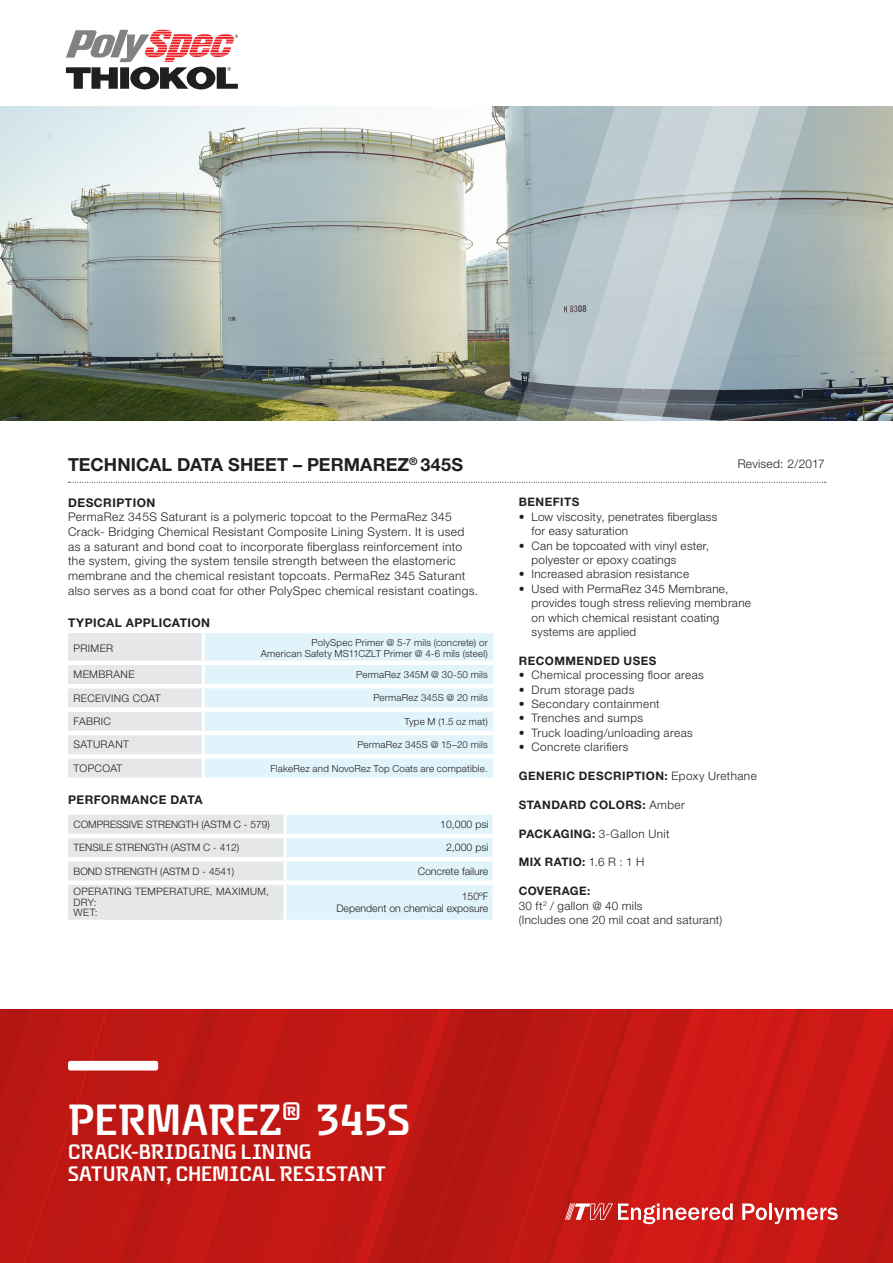
<style>
.page{position:relative;width:893px;height:1263px;background:#fff}
.page>*{position:absolute;margin:0;border:0;box-sizing:border-box;transform-origin:0 0}
.t1{font:600 45.3px "Safety";letter-spacing:.005em;color:#fff}
.t2{font:600 21.75px "Safety";letter-spacing:.015em;color:#fff}
.t3{font:700 18px "Helvetica Neue LT Std";letter-spacing:.005em;color:#231f20}
.t4{font:300 12px/14.7px "Helvetica Neue LT Std";letter-spacing:.035em;color:#231f20}
.t5{font:700 12px "Helvetica Neue LT Std";letter-spacing:.04em;color:#231f20}
.t6{font:300 11.7px/14.4px "Helvetica Neue LT Std";letter-spacing:.025em;color:#231f20}
.t7{font:700 11.7px "Helvetica Neue LT Std";letter-spacing:.04em;color:#231f20}
.t8{font:300 10.5px "Helvetica Neue LT Std";color:#231f20}
.t9{font:300 10.5px "Helvetica Neue LT Std";letter-spacing:.04em;color:#231f20}
.t10{font:300 10.5px "Helvetica Neue LT Std";letter-spacing:.035em;color:#231f20}
.t11{font:300 10.5px "Helvetica Neue LT Std";letter-spacing:.025em;color:#231f20}
.t12{font:300 10.2px "Helvetica Neue LT Std";color:#231f20}
.t13{font:300 10.2px/10.5px "Helvetica Neue LT Std";letter-spacing:.04em;color:#231f20}
.t14{font:300 9.75px "Helvetica Neue LT Std";letter-spacing:.02em;color:#231f20}
.s1{font-weight:300}
.s2{font-weight:700}
</style>
<div class="page">
<img style="left:0;top:106px;width:893px;height:315px">
<img style="left:0;top:1010px;width:893px;height:253px">
<div style="left:68px;top:1061px;width:90px;height:9px;background:#fff;border-radius:3px"></div>
<svg style="left:68px;top:482px;width:758px;height:1px"></svg>
<svg style="left:66px;top:30px;width:172px;height:59px"></svg>
<svg style="left:68px;top:633px;width:425px;height:144px;background:#e2f0f6"></svg>
<hr style="left:202px;top:633px;width:3px;height:28px;background:#fff">
<hr style="left:202px;top:665px;width:3px;height:19px;background:#fff">
<hr style="left:202px;top:688px;width:3px;height:19px;background:#fff">
<hr style="left:202px;top:712px;width:3px;height:19px;background:#fff">
<hr style="left:202px;top:735px;width:3px;height:19px;background:#fff">
<hr style="left:202px;top:759px;width:3px;height:18px;background:#fff">
<hr style="left:68px;top:661px;width:135px;height:4px;background:#fff">
<hr style="left:203px;top:661px;width:290px;height:4px;background:#fff">
<hr style="left:68px;top:684px;width:135px;height:4px;background:#fff">
<hr style="left:203px;top:684px;width:290px;height:4px;background:#fff">
<div style="left:68px;top:707px;width:135px;height:5px;background:#fff"></div>
<div style="left:203px;top:707px;width:290px;height:5px;background:#fff"></div>
<hr style="left:68px;top:731px;width:135px;height:4px;background:#fff">
<hr style="left:203px;top:731px;width:290px;height:4px;background:#fff">
<div style="left:68px;top:754px;width:135px;height:5px;background:#fff"></div>
<div style="left:203px;top:754px;width:290px;height:5px;background:#fff"></div>
<svg style="left:68px;top:815px;width:424px;height:105px;background:#e3edf2"></svg>
<hr style="left:283px;top:815px;width:3px;height:19px;background:#fff">
<hr style="left:283px;top:838px;width:3px;height:19px;background:#fff">
<hr style="left:283px;top:861px;width:3px;height:19px;background:#fff">
<hr style="left:283px;top:885px;width:3px;height:35px;background:#fff">
<hr style="left:68px;top:834px;width:217px;height:4px;background:#fff">
<hr style="left:285px;top:834px;width:207px;height:4px;background:#fff">
<hr style="left:68px;top:857px;width:217px;height:4px;background:#fff">
<hr style="left:285px;top:857px;width:207px;height:4px;background:#fff">
<div style="left:68px;top:880px;width:217px;height:5px;background:#fff"></div>
<div style="left:285px;top:880px;width:207px;height:5px;background:#fff"></div>
<svg style="left:565px;top:1203px;width:168px;height:21px"></svg>
<svg style="left:742px;top:1203px;width:25px;height:17px"></svg>
<hr style="left:769px;top:1203px;width:3px;height:17px;background:#fff">
<svg style="left:774px;top:1207px;width:64px;height:17px"></svg>
<svg style="left:463px;top:106px;width:13px;height:315px"></svg>
<svg style="left:476px;top:106px;width:349px;height:315px;background:#aab6ba"></svg>
<p class="t3" style="left:68px;top:453px;width:397px">TECHNICAL DATA SHEET – PERMAREZ<sup>®</sup> 345S</p>
<p class="t5" style="left:68px;top:495px;width:89px">DESCRIPTION</p>
<p class="t4" style="left:68px;top:509px;width:385px">PermaRez 345S Saturant is a polymeric topcoat to the PermaRez 345</p>
<p class="t4" style="left:68px;top:524px;width:398px">Crack- Bridging Chemical Resistant Composite Lining System. It is used as a saturant and bond coat to incorporate fiberglass reinforcement into the system, giving the system tensile strength between the elastomeric</p>
<p class="t4" style="left:68px;top:568px;width:412px">membrane and the chemical resistant topcoats. PermaRez 345 Saturant also serves as a bond coat for other PolySpec chemical resistant coatings.</p>
<p class="t5" style="left:68px;top:615px;width:144px">TYPICAL APPLICATION</p>
<p class="t8" style="left:74px;top:641px;width:41px">PRIMER</p>
<p class="t14" style="left:312px;top:636px;width:178px">PolySpec Primer @ 5-7 mils (concrete) or</p>
<p class="t14" style="left:261px;top:648px;width:228px">American Safety MS11CZLT Primer @ 4-6 mils (steel)</p>
<p class="t9" style="left:74px;top:668px;width:62px">MEMBRANE</p>
<p class="t14" style="left:356px;top:669px;width:133px">PermaRez 345M @ 30-50 mils</p>
<p class="t10" style="left:74px;top:691px;width:88px">RECEIVING COAT</p>
<p class="t14" style="left:373px;top:692px;width:116px">PermaRez 345S @ 20 mils</p>
<p class="t8" style="left:74px;top:715px;width:39px">FABRIC</p>
<p class="t14" style="left:404px;top:715px;width:85px">Type M (1.5 oz mat)</p>
<p class="t9" style="left:74px;top:738px;width:57px">SATURANT</p>
<p class="t14" style="left:357px;top:739px;width:132px">PermaRez 345S @ 15–20 mils</p>
<p class="t11" style="left:74px;top:762px;width:50px">TOPCOAT</p>
<p class="t14" style="left:271px;top:762px;width:219px">FlakeRez and NovoRez Top Coats are compatible.</p>
<p class="t5" style="left:68px;top:792px;width:136px">PERFORMANCE DATA</p>
<p class="t12" style="left:74px;top:818px;width:198px">COMPRESSIVE STRENGTH (ASTM C - 579)</p>
<p class="t8" style="left:440px;top:818px;width:50px">10,000 psi</p>
<p class="t12" style="left:74px;top:841px;width:167px">TENSILE STRENGTH (ASTM C - 412)</p>
<p class="t8" style="left:446px;top:841px;width:44px">2,000 psi</p>
<p class="t12" style="left:74px;top:865px;width:162px">BOND STRENGTH (ASTM D - 4541)</p>
<p class="t8" style="left:418px;top:864px;width:72px">Concrete failure</p>
<p class="t13" style="left:74px;top:886px;width:197px">OPERATING TEMPERATURE, MAXIMUM,<br>DRY:</p>
<p class="t12" style="left:74px;top:906px;width:26px">WET:</p>
<p class="t8" style="left:462px;top:890px;width:28px">150ºF</p>
<p class="t8" style="left:336px;top:902px;width:153px">Dependent on chemical exposure</p>
<p class="t4" style="left:738px;top:456px;width:89px">Revised: 2/2017</p>
<p class="t7" style="left:519px;top:495px;width:62px">BENEFITS</p>
<p class="t6" style="left:531px;top:509px;width:187px;text-indent:-13px">• Low viscosity, penetrates fiberglass for easy saturation</p>
<p class="t6" style="left:531px;top:538px;width:179px;text-indent:-13px">• Can be topcoated with vinyl ester, polyester or epoxy coatings</p>
<p class="t6" style="left:519px;top:567px;width:172px">• Increased abrasion resistance</p>
<p class="t6" style="left:531px;top:581px;width:221px;text-indent:-13px">• Used with PermaRez 345 Membrane, provides tough stress relieving membrane on which chemical resistant coating systems are applied</p>
<p class="t7" style="left:519px;top:653px;width:139px">RECOMMENDED USES</p>
<p class="t6" style="left:519px;top:667px;width:187px">• Chemical processing floor areas</p>
<p class="t6" style="left:519px;top:682px;width:117px">• Drum storage pads</p>
<p class="t6" style="left:519px;top:696px;width:142px">• Secondary containment</p>
<p class="t6" style="left:519px;top:711px;width:126px">• Trenches and sumps</p>
<p class="t6" style="left:519px;top:725px;width:176px">• Truck loading/unloading areas</p>
<p class="t6" style="left:519px;top:739px;width:111px">• Concrete clarifiers</p>
<p class="t7" style="left:519px;top:768px;width:239px">GENERIC DESCRIPTION: <span class="s1">Epoxy Urethane</span></p>
<p class="t7" style="left:519px;top:797px;width:168px">STANDARD COLORS: <span class="s1">Amber</span></p>
<p class="t6" style="left:519px;top:826px;width:152px"><span class="s2">PACKAGING:</span> 3-Gallon Unit</p>
<p class="t7" style="left:519px;top:855px;width:127px">MIX RATIO: <span class="s1">1.6 R : 1 H</span></p>
<p class="t7" style="left:519px;top:884px;width:73px">COVERAGE:</p>
<p class="t6" style="left:519px;top:898px;width:125px">30 ft<sup>2</sup> / gallon @ 40 mils</p>
<p class="t6" style="left:519px;top:912px;width:205px">(Includes one 20 mil coat and saturant)</p>
<p class="t1" style="left:68px;top:1096px;width:343px">PERMAREZ<sup>®</sup> 345S</p>
<p class="t2" style="left:68px;top:1140px;width:245px">CRACK-BRIDGING LINING</p>
<p class="t2" style="left:68px;top:1162px;width:319px">SATURANT, CHEMICAL RESISTANT</p>
</div>
